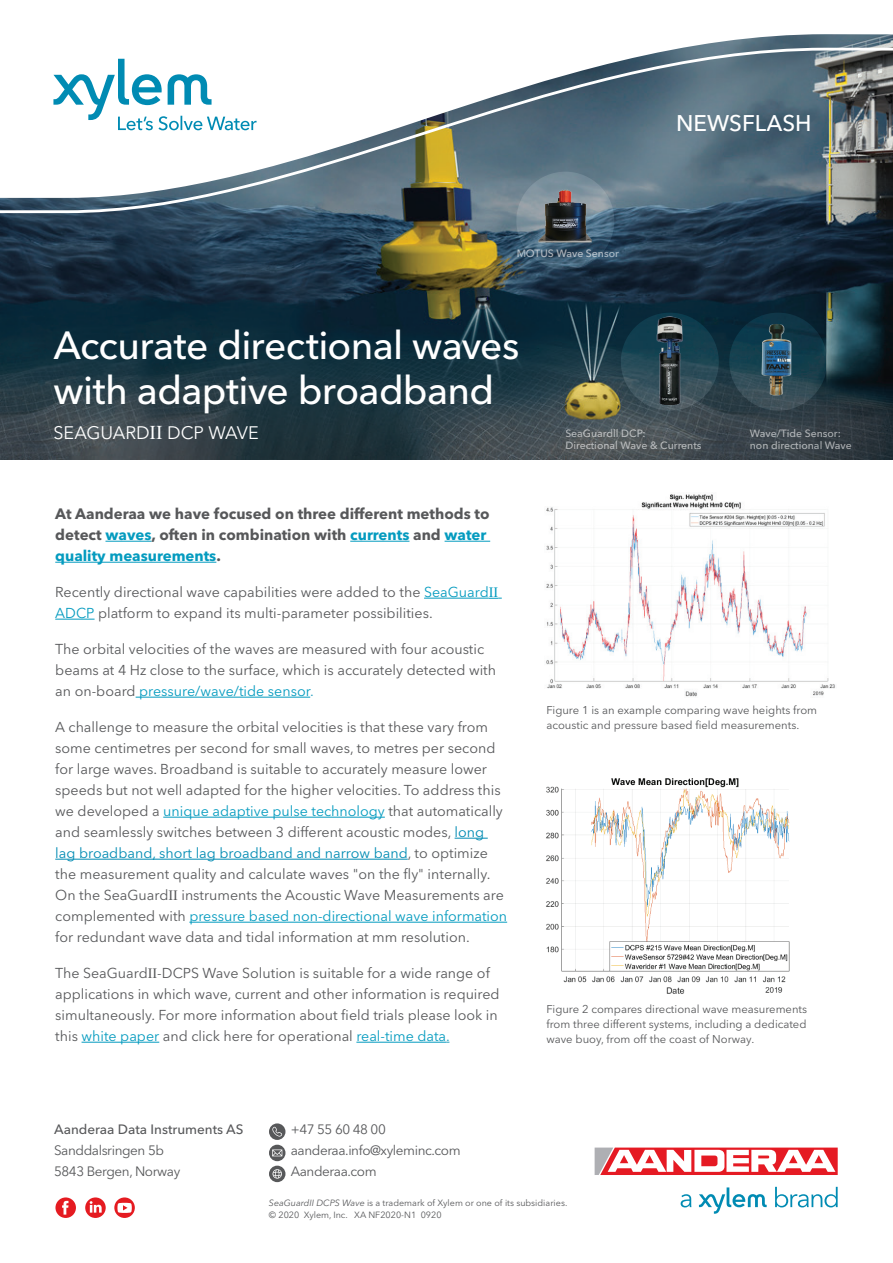
<style>
.page{position:relative;width:893px;height:1263px;background:#fff}
.page>*{position:absolute;margin:0;border:0;box-sizing:border-box;transform-origin:0 0}
.t1{font:500 39px/45px "Avenir Next LT Pro";letter-spacing:-.02em;color:#fff}
.t2{font:500 22.5px "Avenir Next LT Pro";color:#fff}
.t3{font:18px "Avenir Next LT Pro";letter-spacing:-.005em;color:#fff}
.t4{font:700 15px/21px "Avenir Next LT Pro";color:#57585a}
.t5{font:14.25px/21px "Avenir Next LT Pro";color:#57585a}
.t6{font:13.5px/21px "Avenir Next LT Pro";letter-spacing:-.03em;color:#57585a}
.t7{font:500 13.5px "Avenir Next LT Pro";color:#57585a}
.t8{font:11.25px/15px "Avenir Next LT Pro";color:#57585a;text-align:justify}
.t9{font:500 10.5px/12px "Avenir Next LT Pro";color:#fff}
.t10{font:9px/12px "Avenir Next LT Pro";color:#57585a}
.s1{font-family:"Times New Roman";font-size:19.5px}
.s2{color:#049bbf}
.s3{font-family:"Times New Roman";color:#049bbf}
.s4{color:#27a1c0}
.s5{color:#008bb3}
.s6{font-family:"Times New Roman"}
.s7{font-style:italic}
</style>
<div class="page">
<img style="left:0;top:213px;width:893px;height:246px">
<svg style="left:682px;top:34px;width:211px;height:14px"></svg>
<svg style="left:0;top:48px;width:893px;height:165px"></svg>
<svg style="left:53px;top:59px;width:204px;height:71px"></svg>
<svg style="left:269px;top:1145px;width:16px;height:16px"></svg>
<svg style="left:272px;top:1149px;width:10px;height:7px"></svg>
<div style="left:269px;top:1166px;width:16px;height:16px;background:#57585a;border-radius:50%"></div>
<svg style="left:273px;top:1169px;width:9px;height:9px"></svg>
<svg style="left:269px;top:1123px;width:16px;height:17px"></svg>
<svg style="left:272px;top:1127px;width:10px;height:9px"></svg>
<div style="left:55px;top:1197px;width:21px;height:21px;background:#e51b21;border-radius:50%"></div>
<svg style="left:62px;top:1201px;width:7px;height:14px"></svg>
<svg style="left:85px;top:1197px;width:21px;height:21px"></svg>
<svg style="left:90px;top:1201px;width:12px;height:12px"></svg>
<svg style="left:114px;top:1197px;width:21px;height:21px"></svg>
<svg style="left:117px;top:1203px;width:15px;height:10px"></svg>
<svg style="left:595px;top:1147px;width:243px;height:28px"></svg>
<svg style="left:681px;top:1194px;width:10px;height:13px"></svg>
<svg style="left:775px;top:1187px;width:63px;height:20px"></svg>
<svg style="left:699px;top:1187px;width:68px;height:27px"></svg>
<svg style="left:516px;top:172px;width:98px;height:98px;background:#5d7688"></svg>
<svg style="left:621px;top:313px;width:98px;height:98px;background:#254956"></svg>
<svg style="left:729px;top:313px;width:98px;height:98px;background:#1f414f"></svg>
<img style="left:538px;top:190px;width:55px;height:54px">
<img style="left:657px;top:316px;width:26px;height:90px">
<img style="left:757px;top:320px;width:38px;height:79px">
<hr style="left:105px;top:541px;width:47px;height:1px;background:#049bbf">
<hr style="left:350px;top:541px;width:59px;height:1px;background:#049bbf">
<hr style="left:445px;top:541px;width:45px;height:1px;background:#049bbf">
<hr style="left:55px;top:562px;width:161px;height:1px;background:#049bbf">
<hr style="left:424px;top:598px;width:65px;height:1px;background:#049bbf">
<svg style="left:489px;top:598px;width:13px;height:1px"></svg>
<hr style="left:55px;top:619px;width:40px;height:1px;background:#049bbf">
<hr style="left:136px;top:697px;width:174px;height:1px;background:#049bbf">
<hr style="left:163px;top:817px;width:222px;height:1px;background:#049bbf">
<hr style="left:455px;top:838px;width:33px;height:1px;background:#008bb3">
<hr style="left:55px;top:859px;width:353px;height:1px;background:#008bb3">
<hr style="left:189px;top:922px;width:318px;height:1px;background:#049bbf">
<hr style="left:82px;top:1042px;width:77px;height:1px;background:#049bbf">
<hr style="left:356px;top:1042px;width:90px;height:1px;background:#049bbf">
<img style="left:546px;top:778px;width:244px;height:216px">
<img style="left:546px;top:494px;width:289px;height:203px">
<p class="t9" style="left:516px;top:247px;width:104px">MOTUS Wave Sensor</p>
<h2 class="t2" style="left:676px;top:110px;width:137px">NEWSFLASH</h2>
<h1 class="t1" style="left:53px;top:323px;width:467px">Accurate directional waves with adaptive broadband</h1>
<p class="t3" style="left:53px;top:422px;width:207px">SEAGUARD<span class="s1">II</span> DCP WAVE</p>
<p class="t4" style="left:55px;top:503px;width:436px">At Aanderaa we have focused on three different methods to detect <span class="s2">waves</span>, often in combination with <span class="s2">currents</span> and <span class="s2">water quality measurements</span>.</p>
<p class="t5" style="left:55px;top:581px;width:444px">Recently directional wave capabilities were added to the <span class="s2">SeaGuard</span><span class="s3">II<br></span><span class="s2">ADCP</span> platform to expand its multi-parameter possibilities.</p>
<p class="t5" style="left:55px;top:638px;width:442px">The orbital velocities of the waves are measured with four acoustic beams at 4 Hz close to the surface, which is accurately detected with an on-board <span class="s2">pressure/wave/tide sensor</span><span class="s4">.</span></p>
<p class="t5" style="left:55px;top:716px;width:453px">A challenge to measure the orbital velocities is that these vary from some centimetres per second for small waves, to metres per second for large waves. Broadband is suitable to accurately measure lower speeds but not well adapted for the higher velocities. To address this we developed a <span class="s2">unique adaptive pulse technology</span> that automatically and seamlessly switches between 3 different acoustic modes, <span class="s5">long lag broadband, short lag broadband and narrow band</span>, to optimize the measurement quality and calculate waves "on the fly" internally.<br>On the SeaGuard<span class="s6">II</span> instruments the Acoustic Wave Measurements are complemented with <span class="s2">pressure based non-directional wave information </span>for redundant wave data and tidal information at mm resolution.</p>
<p class="t5" style="left:55px;top:962px;width:446px">The SeaGuard<span class="s6">II</span>-DCPS Wave Solution is suitable for a wide range of applications in which wave, current and other information is required simultaneously. For more information about field trials please look in this <span class="s2">white paper</span> and click here for operational <span class="s2">real-time data</span><span class="s4">.</span></p>
<p class="t9" style="left:565px;top:428px;width:138px">SeaGuardll DCP:<br>Directional Wave &amp; Currents</p>
<p class="t9" style="left:750px;top:428px;width:104px">Wave/Tide Sensor: non directional Wave</p>
<p class="t8" style="left:546px;top:703px;width:272px">Figure 1 is an example comparing wave heights from acoustic and pressure based field measurements.</p>
<p class="t8" style="left:546px;top:1001px;width:262px">Figure 2 compares directional wave measurements from three different systems, including a dedicated wave buoy, from off the coast of Norway.</p>
<p class="t7" style="left:54px;top:1121px;width:191px">Aanderaa Data Instruments AS</p>
<p class="t6" style="left:54px;top:1139px;width:128px">Sanddalsringen 5b<br>5843 Bergen, Norway</p>
<p class="t6" style="left:291px;top:1118px;width:171px">+47 55 60 48 00 aanderaa.info@xyleminc.com<br>Aanderaa.com</p>
<p class="t10" style="left:269px;top:1197px;width:300px"><span class="s7">SeaGuardII DCPS Wave</span> is a trademark of Xylem or one of its subsidiaries. © 2020 Xylem, Inc. XA NF2020-N1 0920</p>
</div>
